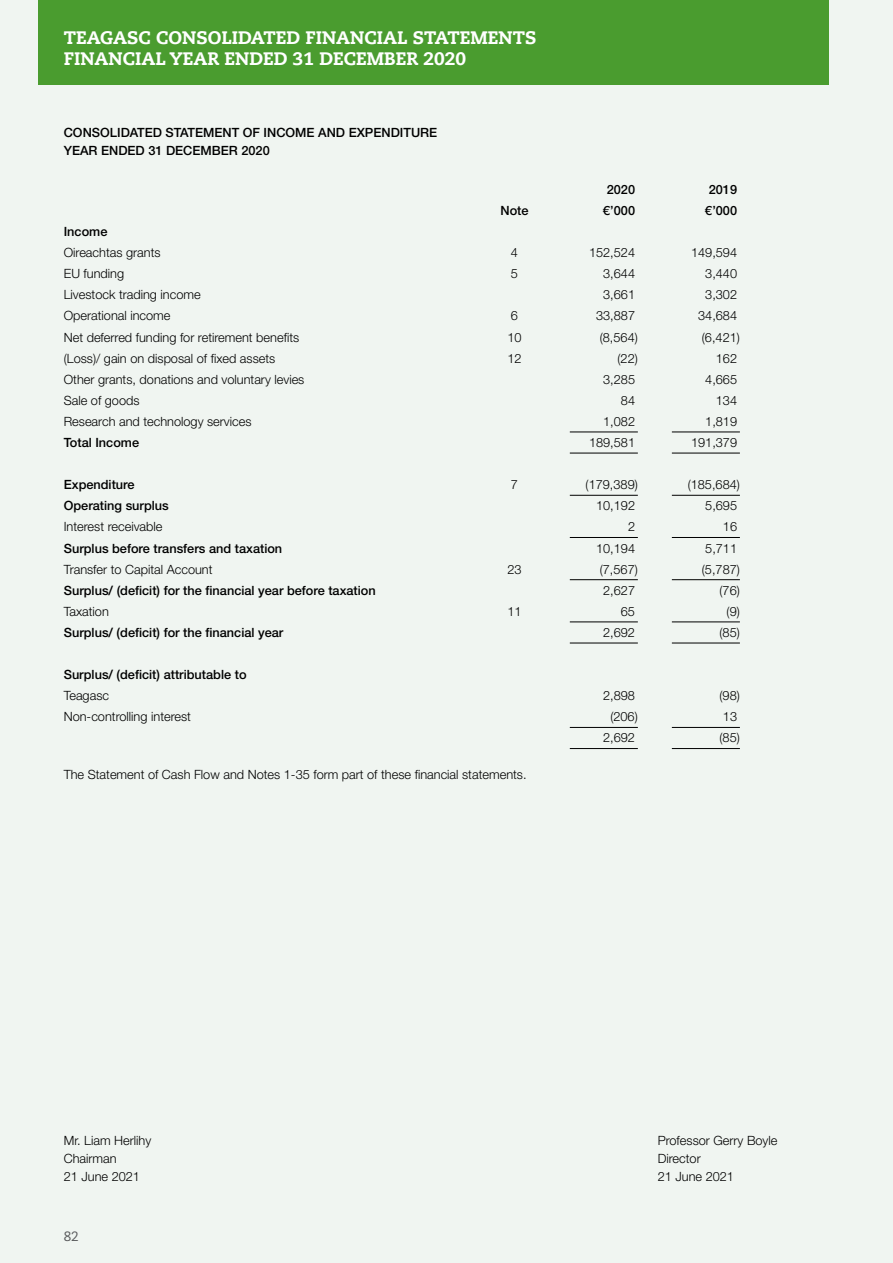
<style>
.page{position:relative;width:893px;height:1263px;background:#f0f5f1}
.page>*{position:absolute;margin:0;border:0;box-sizing:border-box;transform-origin:0 0}
.t1{font:800 18px/21.6px "Caecilia LT Std";color:#fff}
.t2{font:13.5px "Caecilia LT Std";color:#58595b}
.t3{font:300 12.75px "Helvetica Neue LT Pro";color:#000}
.t4{font:500 12.75px/18px "Helvetica Neue LT Std";color:#000}
</style>
<div class="page">
<div style="left:38px;top:0;width:791px;height:85px;background:#4a9c2f"></div>
<hr style="left:570px;top:432px;width:68px;height:1px;background:#000">
<hr style="left:672px;top:432px;width:68px;height:1px;background:#000">
<hr style="left:570px;top:453px;width:68px;height:1px;background:#000">
<hr style="left:672px;top:453px;width:68px;height:1px;background:#000">
<hr style="left:570px;top:495px;width:68px;height:1px;background:#000">
<hr style="left:672px;top:495px;width:68px;height:1px;background:#000">
<hr style="left:570px;top:537px;width:68px;height:1px;background:#000">
<hr style="left:672px;top:537px;width:68px;height:1px;background:#000">
<hr style="left:570px;top:579px;width:68px;height:1px;background:#000">
<hr style="left:672px;top:579px;width:68px;height:1px;background:#000">
<hr style="left:570px;top:622px;width:68px;height:1px;background:#000">
<hr style="left:672px;top:622px;width:68px;height:1px;background:#000">
<hr style="left:570px;top:643px;width:68px;height:1px;background:#000">
<hr style="left:672px;top:643px;width:68px;height:1px;background:#000">
<hr style="left:570px;top:727px;width:68px;height:1px;background:#000">
<hr style="left:672px;top:727px;width:68px;height:1px;background:#000">
<hr style="left:570px;top:748px;width:68px;height:1px;background:#000">
<hr style="left:672px;top:748px;width:68px;height:1px;background:#000">
<h1 class="t1" style="left:64px;top:27px;width:474px">TEAGASC CONSOLIDATED FINANCIAL STATEMENTS<br>FINANCIAL YEAR ENDED 31 DECEMBER 2020</h1>
<p class="t4" style="left:64px;top:123px;width:375px">CONSOLIDATED STATEMENT OF INCOME AND EXPENDITURE<br>YEAR ENDED 31 DECEMBER 2020</p>
<p class="t4" style="left:607px;top:180px;width:30px">2020</p>
<p class="t4" style="left:709px;top:180px;width:30px">2019</p>
<p class="t4" style="left:500px;top:201px;width:30px">Note</p>
<p class="t4" style="left:603px;top:201px;width:33px">€’000</p>
<p class="t4" style="left:705px;top:201px;width:33px">€’000</p>
<p class="t4" style="left:64px;top:222px;width:45px">Income</p>
<p class="t3" style="left:64px;top:245px;width:98px">Oireachtas grants</p>
<p class="t3" style="left:511px;top:245px;width:9px">4</p>
<p class="t3" style="left:589px;top:245px;width:48px">152,524</p>
<p class="t3" style="left:691px;top:245px;width:48px">149,594</p>
<p class="t3" style="left:64px;top:266px;width:62px">EU funding</p>
<p class="t3" style="left:511px;top:266px;width:9px">5</p>
<p class="t3" style="left:603px;top:266px;width:33px">3,644</p>
<p class="t3" style="left:705px;top:266px;width:33px">3,440</p>
<p class="t3" style="left:64px;top:287px;width:138px">Livestock trading income</p>
<p class="t3" style="left:603px;top:287px;width:33px">3,661</p>
<p class="t3" style="left:705px;top:287px;width:33px">3,302</p>
<p class="t3" style="left:64px;top:308px;width:108px">Operational income</p>
<p class="t3" style="left:511px;top:308px;width:9px">6</p>
<p class="t3" style="left:596px;top:308px;width:40px">33,887</p>
<p class="t3" style="left:698px;top:308px;width:40px">34,684</p>
<p class="t3" style="left:64px;top:329px;width:237px">Net deferred funding for retirement benefits</p>
<p class="t3" style="left:507px;top:329px;width:16px">10</p>
<p class="t3" style="left:600px;top:329px;width:40px">(8,564)</p>
<p class="t3" style="left:702px;top:329px;width:40px">(6,421)</p>
<p class="t3" style="left:64px;top:350px;width:213px">(Loss)/ gain on disposal of fixed assets</p>
<p class="t3" style="left:507px;top:350px;width:16px">12</p>
<p class="t3" style="left:617px;top:350px;width:22px">(22)</p>
<p class="t3" style="left:716px;top:350px;width:23px">162</p>
<p class="t3" style="left:64px;top:371px;width:242px">Other grants, donations and voluntary levies</p>
<p class="t3" style="left:603px;top:371px;width:33px">3,285</p>
<p class="t3" style="left:705px;top:371px;width:33px">4,665</p>
<p class="t3" style="left:64px;top:392px;width:77px">Sale of goods</p>
<p class="t3" style="left:621px;top:392px;width:16px">84</p>
<p class="t3" style="left:716px;top:392px;width:23px">134</p>
<p class="t3" style="left:64px;top:414px;width:189px">Research and technology services</p>
<p class="t3" style="left:603px;top:414px;width:33px">1,082</p>
<p class="t3" style="left:705px;top:414px;width:33px">1,819</p>
<p class="t4" style="left:64px;top:433px;width:77px">Total Income</p>
<p class="t3" style="left:589px;top:435px;width:48px">189,581</p>
<p class="t3" style="left:691px;top:435px;width:48px">191,379</p>
<p class="t4" style="left:64px;top:476px;width:72px">Expenditure</p>
<p class="t3" style="left:511px;top:477px;width:9px">7</p>
<p class="t3" style="left:586px;top:477px;width:54px">(179,389)</p>
<p class="t3" style="left:688px;top:477px;width:54px">(185,684)</p>
<p class="t4" style="left:64px;top:497px;width:107px">Operating surplus</p>
<p class="t3" style="left:596px;top:498px;width:40px">10,192</p>
<p class="t3" style="left:705px;top:498px;width:33px">5,695</p>
<p class="t3" style="left:64px;top:519px;width:100px">Interest receivable</p>
<p class="t3" style="left:628px;top:519px;width:9px">2</p>
<p class="t3" style="left:723px;top:519px;width:16px">16</p>
<p class="t4" style="left:64px;top:539px;width:220px">Surplus before transfers and taxation</p>
<p class="t3" style="left:596px;top:540px;width:40px">10,194</p>
<p class="t3" style="left:705px;top:540px;width:33px">5,711</p>
<p class="t3" style="left:64px;top:561px;width:150px">Transfer to Capital Account</p>
<p class="t3" style="left:507px;top:561px;width:16px">23</p>
<p class="t3" style="left:600px;top:561px;width:40px">(7,567)</p>
<p class="t3" style="left:702px;top:561px;width:40px">(5,787)</p>
<p class="t4" style="left:64px;top:581px;width:314px">Surplus/ (deficit) for the financial year before taxation</p>
<p class="t3" style="left:603px;top:582px;width:33px">2,627</p>
<p class="t3" style="left:720px;top:582px;width:22px">(76)</p>
<p class="t3" style="left:64px;top:603px;width:47px">Taxation</p>
<p class="t3" style="left:507px;top:603px;width:16px">11</p>
<p class="t3" style="left:621px;top:603px;width:16px">65</p>
<p class="t3" style="left:727px;top:603px;width:15px">(9)</p>
<p class="t4" style="left:64px;top:623px;width:221px">Surplus/ (deficit) for the financial year</p>
<p class="t3" style="left:603px;top:625px;width:33px">2,692</p>
<p class="t3" style="left:719px;top:625px;width:22px">(85)</p>
<p class="t4" style="left:64px;top:665px;width:184px">Surplus/ (deficit) attributable to</p>
<p class="t3" style="left:64px;top:688px;width:47px">Teagasc</p>
<p class="t3" style="left:603px;top:688px;width:33px">2,898</p>
<p class="t3" style="left:719px;top:688px;width:22px">(98)</p>
<p class="t3" style="left:64px;top:709px;width:129px">Non-controlling interest</p>
<p class="t3" style="left:610px;top:709px;width:29px">(206)</p>
<p class="t3" style="left:723px;top:709px;width:16px">13</p>
<p class="t3" style="left:603px;top:730px;width:33px">2,692</p>
<p class="t3" style="left:719px;top:730px;width:22px">(85)</p>
<p class="t3" style="left:64px;top:766px;width:464px">The Statement of Cash Flow and Notes 1-35 form part of these financial statements.</p>
<p class="t3" style="left:64px;top:1133px;width:89px">Mr. Liam Herlihy</p>
<p class="t3" style="left:658px;top:1133px;width:121px">Professor Gerry Boyle</p>
<p class="t3" style="left:64px;top:1151px;width:54px">Chairman</p>
<p class="t3" style="left:658px;top:1151px;width:44px">Director</p>
<p class="t3" style="left:64px;top:1169px;width:78px">21 June 2021</p>
<p class="t3" style="left:658px;top:1169px;width:78px">21 June 2021</p>
<p class="t2" style="left:64px;top:1228px;width:17px">82</p>
</div>
